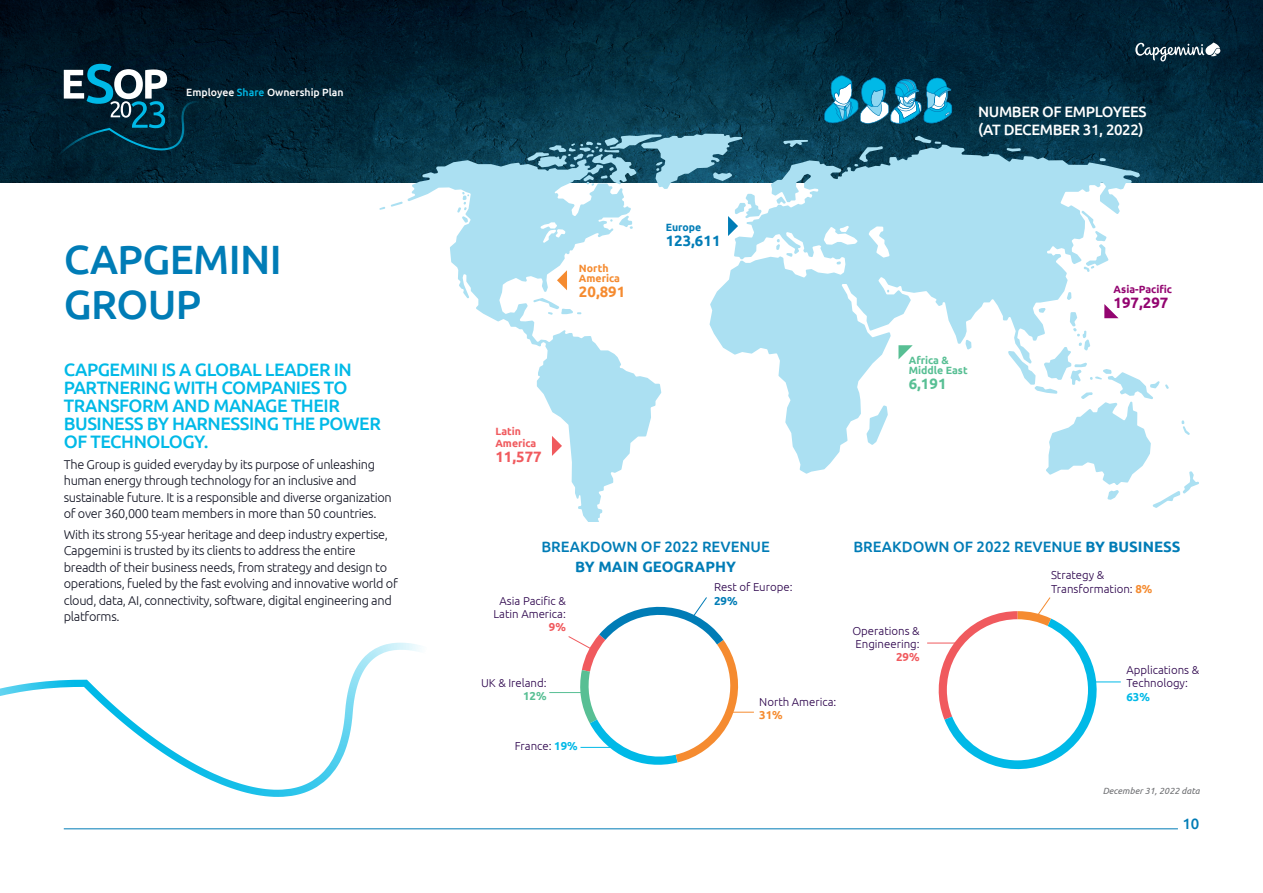
<style>
.page{position:relative;width:1263px;height:893px;background:#fff}
.page>*{position:absolute;margin:0;border:0;box-sizing:border-box;transform-origin:0 0}
.t1{font:500 40.95px/45px "Ubuntu";letter-spacing:-.015em;color:#007cb6}
.t2{font:500 18px/18px "Ubuntu";letter-spacing:-.025em;color:#00b9e7}
.t3{font:500 15px/19.6px "Ubuntu";color:#007cb6;text-align:center}
.t4{font:500 15px/18px "Ubuntu";letter-spacing:-.025em;color:#fff}
.t5{font:700 15px "Ubuntu";color:#007cb6}
.t6{font:700 15px "Ubuntu";color:#930470}
.t7{font:700 15px "Ubuntu";color:#f58b30}
.t8{font:700 15px "Ubuntu";color:#f05a5e}
.t9{font:700 15px "Ubuntu";color:#58bf94}
.t10{font:300 12.75px/16.5px "Ubuntu";letter-spacing:-.025em;color:#121423}
.t11{font:300 11.4px/13px "Ubuntu";color:#2a004a}
.t12{font:700 11.4px "Ubuntu";color:#007cb6}
.t13{font:500 10.5px "Ubuntu";color:#fff}
.t14{font:700 10.5px/10.5px "Ubuntu";color:#58bf94}
.t15{font:700 10.5px/10.5px "Ubuntu";color:#f58b30}
.t16{font:700 10.5px/12px "Ubuntu";color:#f05a5e}
.t17{font:700 10.5px "Ubuntu";color:#930470}
.t18{font:700 10.5px "Ubuntu";color:#007cb6}
.t19{font:italic 9px "Ubuntu";color:#6c6d70}
.s1{color:#00b9e7}
.s2{font-weight:700}
.s3{font-weight:700;color:#f58b30}
.s4{font-weight:700;color:#f05a5e}
.s5{font-weight:700;color:#58bf94}
.s6{font-weight:700;color:#00b9e7}
</style>
<div class="page">
<img style="left:0;top:0;width:1263px;height:182px">
<svg style="left:408px;top:159px;width:253px;height:362px"></svg>
<svg style="left:391px;top:202px;width:12px;height:5px"></svg>
<svg style="left:783px;top:140px;width:25px;height:5px"></svg>
<svg style="left:533px;top:298px;width:48px;height:17px"></svg>
<svg style="left:709px;top:145px;width:431px;height:329px;fill:#abe0f2"></svg>
<svg style="left:1099px;top:158px;width:7px;height:3px"></svg>
<svg style="left:1081px;top:211px;width:27px;height:61px"></svg>
<svg style="left:965px;top:340px;width:6px;height:9px"></svg>
<svg style="left:866px;top:405px;width:22px;height:40px"></svg>
<svg style="left:776px;top:239px;width:4px;height:11px"></svg>
<svg style="left:786px;top:253px;width:6px;height:4px"></svg>
<svg style="left:1007px;top:148px;width:14px;height:4px"></svg>
<svg style="left:915px;top:136px;width:26px;height:8px"></svg>
<svg style="left:854px;top:146px;width:29px;height:21px"></svg>
<svg style="left:457px;top:192px;width:12px;height:31px"></svg>
<svg style="left:379px;top:207px;width:6px;height:3px"></svg>
<svg style="left:776px;top:197px;width:10px;height:7px"></svg>
<svg style="left:836px;top:261px;width:5px;height:4px"></svg>
<svg style="left:48px;top:64px;width:147px;height:103px;background:#173d4d"></svg>
<svg style="left:568px;top:597px;width:186px;height:168px"></svg>
<hr style="left:549px;top:692px;width:32px;height:1px;background:#58bf94">
<hr style="left:580px;top:747px;width:31px;height:1px;background:#00b9e7">
<svg style="left:927px;top:597px;width:194px;height:173px"></svg>
<svg style="left:527px;top:134px;width:234px;height:102px"></svg>
<svg style="left:557px;top:270px;width:10px;height:20px"></svg>
<svg style="left:898px;top:345px;width:15px;height:14px"></svg>
<svg style="left:1008px;top:292px;width:191px;height:216px"></svg>
<svg style="left:552px;top:436px;width:10px;height:20px"></svg>
<svg style="left:824px;top:75px;width:128px;height:53px;background:#2e83a0"></svg>
<svg style="left:1135px;top:43px;width:85px;height:18px"></svg>
<hr style="left:64px;top:828px;width:1114px;height:1px;background:#007cb6">
<svg style="left:0;top:643px;width:396px;height:147px"></svg>
<p class="t13" style="left:186px;top:86px;width:159px">Employee <span class="s1">Share</span> Ownership Plan</p>
<p class="t1" style="left:64px;top:236px;width:219px">CAPGEMINI<br>GROUP</p>
<p class="t2" style="left:64px;top:360px;width:319px">CAPGEMINI IS A GLOBAL LEADER IN<br>PARTNERING WITH COMPANIES TO<br>TRANSFORM AND MANAGE THEIR<br>BUSINESS BY HARNESSING THE POWER<br>OF TECHNOLOGY.</p>
<p class="t10" style="left:64px;top:456px;width:330px">The Group is guided everyday by its purpose of unleashing human energy through technology for an inclusive and sustainable future. It is a responsible and diverse organization of over 360,000 team members in more than 50 countries.</p>
<p class="t10" style="left:64px;top:526px;width:336px">With its strong 55-year heritage and deep industry expertise, Capgemini is trusted by its clients to address the entire breadth of their business needs, from strategy and design to operations, fueled by the fast evolving and innovative world of cloud, data, AI, connectivity, software, digital engineering and platforms.</p>
<p class="t15" style="left:579px;top:262px;width:43px">North<br>America</p>
<p class="t7" style="left:579px;top:283px;width:48px">20,891</p>
<p class="t18" style="left:666px;top:221px;width:37px">Europe</p>
<p class="t5" style="left:666px;top:232px;width:56px">123,611</p>
<p class="t16" style="left:495px;top:425px;width:43px">Latin<br>America</p>
<p class="t8" style="left:495px;top:448px;width:48px">11,577</p>
<p class="t4" style="left:978px;top:102px;width:170px">NUMBER OF EMPLOYEES (AT DECEMBER 31, 2022)</p>
<p class="t14" style="left:909px;top:354px;width:60px">Africa &amp;<br>Middle East</p>
<p class="t9" style="left:909px;top:375px;width:39px">6,191</p>
<p class="t17" style="left:1113px;top:283px;width:60px">Asia-Pacific</p>
<p class="t6" style="left:1113px;top:294px;width:56px">197,297</p>
<p class="t3" style="left:541px;top:537px;width:230px">BREAKDOWN OF 2022 REVENUE<br><span class="s2">BY MAIN GEOGRAPHY</span></p>
<p class="t3" style="left:853px;top:537px;width:329px">BREAKDOWN OF 2022 REVENUE <span class="s2">BY BUSINESS</span></p>
<p class="t11" style="left:1051px;top:569px;width:103px">Strategy &amp;<br>Transformation: <span class="s3">8%</span></p>
<p class="t11" style="left:714px;top:580px;width:80px">Rest of Europe:</p>
<p class="t11" style="left:499px;top:594px;width:68px">Asia Pacific &amp;</p>
<p class="t12" style="left:714px;top:593px;width:25px">29%</p>
<p class="t11" style="left:494px;top:607px;width:74px;text-align:right">Latin America:<br><span class="s4">9%</span></p>
<p class="t11" style="left:852px;top:624px;width:69px;text-align:right">Operations &amp;<br>Engineering:<br><span class="s4">29%</span></p>
<p class="t11" style="left:481px;top:676px;width:67px;text-align:right">UK &amp; Ireland:<br><span class="s5">12%</span></p>
<p class="t11" style="left:515px;top:739px;width:64px">France: <span class="s6">19%</span></p>
<p class="t11" style="left:759px;top:695px;width:79px">North America:<br><span class="s3">31%</span></p>
<p class="t11" style="left:1126px;top:663px;width:74px">Applications &amp;<br>Technology:<br><span class="s6">63%</span></p>
<p class="t19" style="left:1103px;top:785px;width:99px">December 31, 2022 data</p>
<p class="t3" style="left:1182px;top:813px;width:18px">10</p>
</div>
